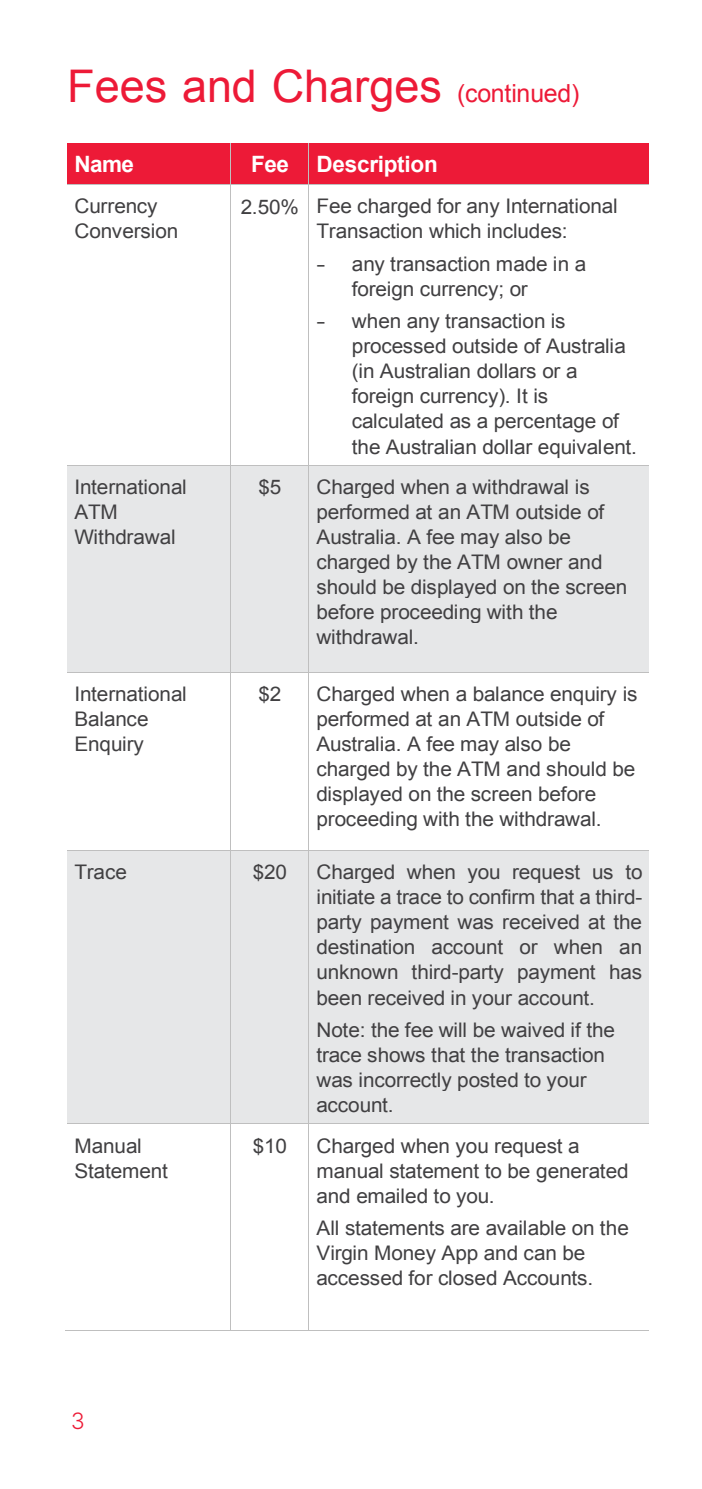
<style>
.page{position:relative;width:702px;height:1489px;background:#fff}
.page>*{position:absolute;margin:0;border:0;box-sizing:border-box;transform-origin:0 0}
.t1{font:45px "Arial";color:#ed1a37}
.t2{font:700 22.5px "Arial";letter-spacing:-.015em;color:#fff}
.t3{font:300 22.5px "Inter";color:#ed1a36}
.t4{font:20px/25px "Arial";letter-spacing:-.005em;color:#414042}
.t5{font:20px/25px "Arial";letter-spacing:-.005em;color:#414042;scale:1.33 1}
.s1{font-size:25px}
</style>
<div class="page">
<div style="left:67px;top:143px;width:163px;height:41px;background:#ed1a37"></div>
<div style="left:231px;top:143px;width:77px;height:41px;background:#ed1a37"></div>
<div style="left:309px;top:143px;width:340px;height:41px;background:#ed1a37"></div>
<hr style="left:230px;top:143px;width:1px;height:41px;background:#bfbfbf">
<hr style="left:308px;top:143px;width:1px;height:41px;background:#bfbfbf">
<hr style="left:67px;top:184px;width:163px;height:1px;background:#bfbfbf">
<hr style="left:231px;top:184px;width:77px;height:1px;background:#bfbfbf">
<hr style="left:309px;top:184px;width:340px;height:1px;background:#bfbfbf">
<hr style="left:230px;top:185px;width:1px;height:280px;background:#bfbfbf">
<hr style="left:308px;top:185px;width:1px;height:280px;background:#bfbfbf">
<div style="left:67px;top:466px;width:163px;height:206px;background:#e6e7e8"></div>
<div style="left:231px;top:466px;width:77px;height:206px;background:#e6e7e8"></div>
<div style="left:309px;top:466px;width:340px;height:206px;background:#e6e7e8"></div>
<hr style="left:67px;top:465px;width:163px;height:1px;background:#bfbfbf">
<hr style="left:231px;top:465px;width:77px;height:1px;background:#bfbfbf">
<hr style="left:309px;top:465px;width:340px;height:1px;background:#bfbfbf">
<hr style="left:230px;top:466px;width:1px;height:206px;background:#bfbfbf">
<hr style="left:308px;top:466px;width:1px;height:206px;background:#bfbfbf">
<hr style="left:67px;top:672px;width:163px;height:1px;background:#bfbfbf">
<hr style="left:231px;top:672px;width:77px;height:1px;background:#bfbfbf">
<hr style="left:309px;top:672px;width:340px;height:1px;background:#bfbfbf">
<hr style="left:230px;top:672px;width:1px;height:178px;background:#bfbfbf">
<hr style="left:308px;top:672px;width:1px;height:178px;background:#bfbfbf">
<div style="left:67px;top:850px;width:163px;height:273px;background:#e6e7e8"></div>
<div style="left:231px;top:850px;width:77px;height:273px;background:#e6e7e8"></div>
<div style="left:309px;top:850px;width:340px;height:33px;background:#e6e7e8"></div>
<div style="left:309px;top:883px;width:340px;height:25px;background:#e6e7e8"></div>
<div style="left:309px;top:908px;width:340px;height:25px;background:#e6e7e8"></div>
<div style="left:309px;top:933px;width:340px;height:25px;background:#e6e7e8"></div>
<div style="left:309px;top:958px;width:340px;height:25px;background:#e6e7e8"></div>
<div style="left:309px;top:983px;width:340px;height:32px;background:#e6e7e8"></div>
<div style="left:309px;top:1015px;width:340px;height:25px;background:#e6e7e8"></div>
<div style="left:309px;top:1040px;width:340px;height:26px;background:#e6e7e8"></div>
<div style="left:309px;top:1066px;width:340px;height:25px;background:#e6e7e8"></div>
<div style="left:309px;top:1091px;width:340px;height:32px;background:#e6e7e8"></div>
<hr style="left:67px;top:850px;width:163px;height:1px;background:#bfbfbf">
<hr style="left:231px;top:850px;width:77px;height:1px;background:#bfbfbf">
<hr style="left:309px;top:850px;width:340px;height:1px;background:#bfbfbf">
<hr style="left:230px;top:850px;width:1px;height:273px;background:#bfbfbf">
<hr style="left:308px;top:850px;width:1px;height:273px;background:#bfbfbf">
<hr style="left:67px;top:1123px;width:163px;height:1px;background:#bfbfbf">
<hr style="left:231px;top:1123px;width:77px;height:1px;background:#bfbfbf">
<hr style="left:309px;top:1123px;width:340px;height:1px;background:#bfbfbf">
<hr style="left:65px;top:1330px;width:165px;height:1px;background:#bfbfbf">
<hr style="left:230px;top:1124px;width:1px;height:206px;background:#bfbfbf">
<hr style="left:231px;top:1330px;width:77px;height:1px;background:#bfbfbf">
<hr style="left:308px;top:1124px;width:1px;height:206px;background:#bfbfbf">
<hr style="left:309px;top:1330px;width:340px;height:1px;background:#bfbfbf">
<p class="t1" style="left:67px;top:57px;width:513px">Fees and Charges <span class="s1">(continued)</span></p>
<p class="t2" style="left:74px;top:149px;width:61px">Name</p>
<p class="t2" style="left:251px;top:149px;width:188px">Fee Description</p>
<p class="t4" style="left:74px;top:194px;width:105px">Currency<br>Conversion</p>
<p class="t4" style="left:316px;top:194px;width:302px;text-indent:-76px">2.50% Fee charged for any International<br>Transaction which includes:</p>
<p class="t5" style="left:352px;top:251px;width:178px;text-indent:-35px">- any transaction made in a foreign currency; or</p>
<p class="t5" style="left:352px;top:309px;width:216px;text-indent:-35px">- when any transaction is processed outside of Australia (in Australian dollars or a foreign currency). It is calculated as a percentage of the Australian dollar equivalent.</p>
<p class="t4" style="left:74px;top:474px;width:114px">International<br>ATM<br>Withdrawal</p>
<p class="t4" style="left:258px;top:475px;width:24px">$5</p>
<p class="t4" style="left:316px;top:474px;width:312px">Charged when a withdrawal is performed at an ATM outside of<br>Australia. A fee may also be charged by the ATM owner and should be displayed on the screen before proceeding with the withdrawal.</p>
<p class="t4" style="left:74px;top:681px;width:114px">International<br>Balance<br>Enquiry</p>
<p class="t4" style="left:258px;top:681px;width:24px">$2</p>
<p class="t4" style="left:316px;top:681px;width:323px">Charged when a balance enquiry is performed at an ATM outside of<br>Australia. A fee may also be charged by the ATM and should be displayed on the screen before proceeding with the withdrawal.</p>
<p class="t4" style="left:74px;top:860px;width:54px">Trace</p>
<p class="t4" style="left:253px;top:860px;width:36px">$20</p>
<p class="t4" style="left:316px;top:859px;width:328px;text-align:justify">Charged when you request us to initiate a trace to confirm that a third&shy;party payment was received at the destination account or when an unknown third-party payment has been received in your account.</p>
<p class="t4" style="left:316px;top:1017px;width:300px">Note: the fee will be waived if the trace shows that the transaction was incorrectly posted to your account.</p>
<p class="t4" style="left:74px;top:1133px;width:95px">Manual<br>Statement</p>
<p class="t4" style="left:253px;top:1133px;width:36px">$10</p>
<p class="t4" style="left:316px;top:1133px;width:313px">Charged when you request a manual statement to be generated and emailed to you.</p>
<p class="t4" style="left:316px;top:1215px;width:314px">All statements are available on the<br>Virgin Money App and can be accessed for closed Accounts.</p>
<p class="t3" style="left:71px;top:1404px;width:16px">3</p>
</div>
